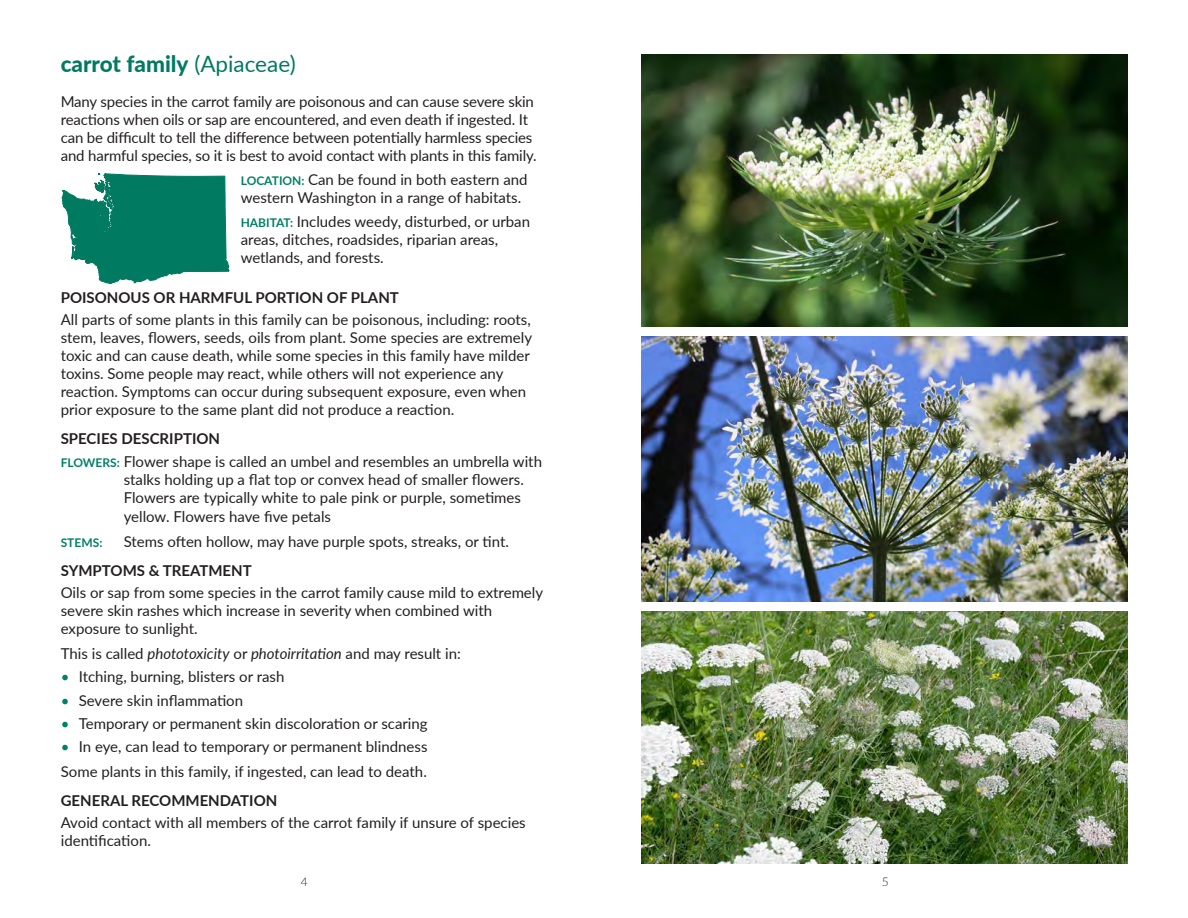
<style>
.page{position:relative;width:1188px;height:918px;background:#fff}
.page>*{position:absolute;margin:0;border:0;box-sizing:border-box;transform-origin:0 0}
.t1{font:800 22.5px "Lato";color:#007a61}
.Body_Copy{font:15px/18px "Lato";color:#231f20}
.ReverseIndent{font:15px/18px "Lato";color:#231f20}
.Body_Copy_Indent{font:15px/18px "Lato";color:#231f20}
.Paragraph_Headers{font:700 15px "Lato";color:#231f20}
.ReverseIndent-2{font:700 12px "Lato";color:#008066}
.t2{font:300 12px "Lato";color:#231f20}
.s1{font-weight:400}
.s2{font-weight:700;font-size:12px;color:#008066}
.s3{font-style:italic}
.s4{color:#008066}
</style>
<div class="page">
<svg style="left:62px;top:173px;width:167px;height:111px"></svg>
<img style="left:641px;top:611px;width:486px;height:253px">
<img style="left:641px;top:336px;width:486px;height:265px">
<img style="left:641px;top:54px;width:486px;height:272px">
<p class="t1" style="left:61px;top:47px;width:236px">carrot family <span class="s1">(Apiaceae)</span></p>
<p class="Body_Copy" style="left:61px;top:91px;width:477px">Many species in the carrot family are poisonous and can cause severe skin reactions when oils or sap are encountered, and even death if ingested. It can be difficult to tell the difference between potentially harmless species and harmful species, so it is best to avoid contact with plants in this family.</p>
<p class="Body_Copy_Indent" style="left:241px;top:170px;width:288px"><span class="s2">LOCATION:</span> Can be found in both eastern and western Washington in a range of habitats.</p>
<p class="Body_Copy_Indent" style="left:241px;top:212px;width:291px"><span class="s2">HABITAT:</span> Includes weedy, disturbed, or urban areas, ditches, roadsides, riparian areas, wetlands, and forests.</p>
<p class="Paragraph_Headers" style="left:61px;top:287px;width:340px">POISONOUS OR HARMFUL PORTION OF PLANT</p>
<p class="Body_Copy" style="left:61px;top:310px;width:473px">All parts of some plants in this family can be poisonous, including: roots, stem, leaves, flowers, seeds, oils from plant. Some species are extremely toxic and can cause death, while some species in this family have milder toxins. Some people may react, while others will not experience any reaction. Symptoms can occur during subsequent exposure, even when prior exposure to the same plant did not produce a reaction.</p>
<p class="Paragraph_Headers" style="left:61px;top:428px;width:161px">SPECIES DESCRIPTION</p>
<p class="ReverseIndent" style="left:124px;top:452px;width:420px;text-indent:-63px"><span class="s2">FLOWERS:</span> Flower shape is called an umbel and resembles an umbrella with stalks holding up a flat top or convex head of smaller flowers.<br>Flowers are typically white to pale pink or purple, sometimes</p>
<p class="ReverseIndent" style="left:124px;top:507px;width:209px">yellow. Flowers have five petals</p>
<p class="ReverseIndent-2" style="left:61px;top:534px;width:43px">STEMS:</p>
<p class="ReverseIndent" style="left:124px;top:532px;width:387px">Stems often hollow, may have purple spots, streaks, or tint.</p>
<p class="Paragraph_Headers" style="left:61px;top:560px;width:192px">SYMPTOMS &amp; TREATMENT</p>
<p class="Body_Copy" style="left:61px;top:583px;width:484px">Oils or sap from some species in the carrot family cause mild to extremely severe skin rashes which increase in severity when combined with exposure to sunlight.</p>
<p class="Body_Copy" style="left:61px;top:644px;width:402px">This is called <span class="s3">phototoxicity</span> or <span class="s3">photoirritation</span> and may result in:</p>
<p class="Body_Copy" style="left:61px;top:667px;width:225px"><span class="s4">•</span> Itching, burning, blisters or rash</p>
<p class="Body_Copy" style="left:61px;top:691px;width:184px"><span class="s4">•</span> Severe skin inflammation</p>
<p class="Body_Copy" style="left:61px;top:714px;width:368px"><span class="s4">•</span> Temporary or permanent skin discoloration or scaring</p>
<p class="Body_Copy" style="left:61px;top:737px;width:368px"><span class="s4">•</span> In eye, can lead to temporary or permanent blindness</p>
<p class="Body_Copy" style="left:61px;top:762px;width:368px">Some plants in this family, if ingested, can lead to death.</p>
<p class="Paragraph_Headers" style="left:61px;top:789px;width:218px">GENERAL RECOMMENDATION</p>
<p class="Body_Copy" style="left:61px;top:813px;width:467px">Avoid contact with all members of the carrot family if unsure of species identification.</p>
<p class="t2" style="left:301px;top:873px;width:8px">4</p>
<p class="t2" style="left:882px;top:873px;width:8px">5</p>
</div>
